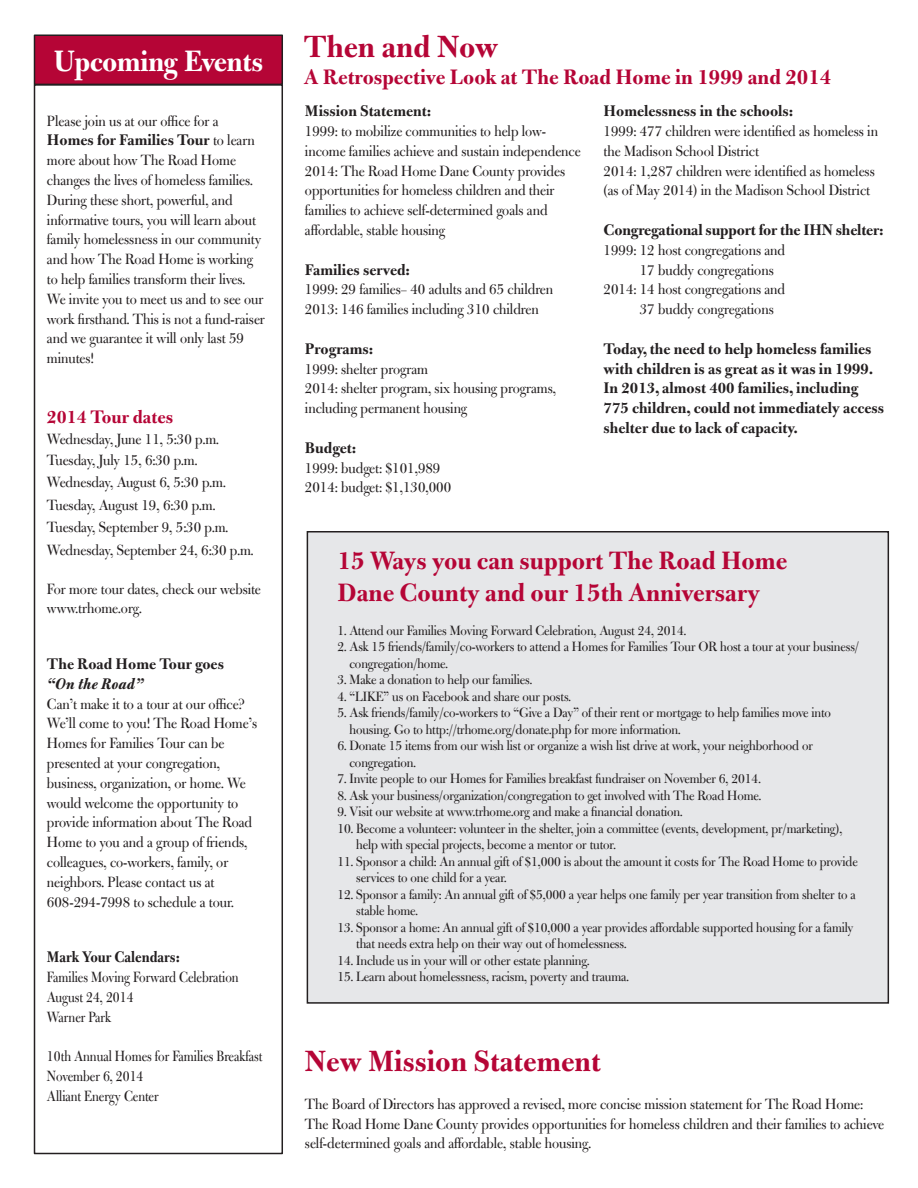
<style>
.page{position:relative;width:918px;height:1188px;background:#fff}
.page>*{position:absolute;margin:0;border:0;box-sizing:border-box;transform-origin:0 0}
.Title_2{font:33px "Bulmer MT Std Bold Display";color:#fff}
.Article_Headline{font:700 33px "Bulmer MT Std";color:#b50536}
.Article_Headline-2{font:700 31.5px "Bulmer MT Std";color:#b50536}
.Article_Headline-3{font:700 27px "Bulmer MT Std";color:#b50536}
.Article_Headline-4{font:700 22.5px "Bulmer MT Std";color:#b50536}
.Article_Paragraph{font:700 19.5px "Bulmer MT Std";color:#b50536}
.Article_Paragraph-2{font:16.5px/19.8px "Bulmer MT Std Display";color:#231f20}
.Article_Paragraph-3{font:700 16.5px/19.8px "Bulmer MT Std";color:#231f20}
.Article_Paragraph-4{font:16.5px/19.8px "Bulmer MT Std Display";color:#231f20;scale:.92 1}
.Article_Paragraph-5{font:700 16.5px "Bulmer MT Std";color:#231f20;scale:.92 1}
.Article_Paragraph-6{font:italic 700 16.5px "Bulmer MT Std";color:#231f20}
.Article_Paragraph-7{font:15px/16.5px "Bulmer MT Std Display";letter-spacing:-.005em;color:#231f20}
.s1{font-family:"Bulmer MT Std";font-weight:700}
</style>
<div class="page">
<div style="left:34px;top:35px;width:248px;height:49px;background:#b50536"></div>
<div style="left:34px;top:34px;width:249px;height:51px;border:2px solid #231f20"></div>
<div style="left:34px;top:84px;width:249px;height:1070px;border:2px solid #231f20"></div>
<div style="left:307px;top:532px;width:581px;height:471px;background:#e6e7e9"></div>
<div style="left:307px;top:531px;width:582px;height:473px;border:2px solid #231f20"></div>
<p class="Title_2" style="left:54px;top:44px;width:211px">Upcoming Events</p>
<p class="Article_Paragraph-2" style="left:47px;top:111px;width:219px">Please join us at our office for a <span class="s1">Homes for Families Tour</span> to learn more about how The Road Home changes the lives of homeless families.<br>During these short, powerful, and informative tours, you will learn about family homelessness in our community and how The Road Home is working to help families transform their lives.<br>We invite you to meet us and to see our work firsthand. This is not a fund-raiser and we guarantee it will only last 59 minutes!</p>
<p class="Article_Paragraph" style="left:47px;top:406px;width:128px">2014 Tour dates</p>
<p class="Article_Paragraph-2" style="left:47px;top:429px;width:173px">Wednesday, June 11, 5:30 p.m.</p>
<p class="Article_Paragraph-2" style="left:47px;top:450px;width:152px">Tuesday, July 15, 6:30 p.m.</p>
<p class="Article_Paragraph-2" style="left:47px;top:473px;width:180px">Wednesday, August 6, 5:30 p.m.</p>
<p class="Article_Paragraph-2" style="left:47px;top:495px;width:170px">Tuesday, August 19, 6:30 p.m.</p>
<p class="Article_Paragraph-2" style="left:47px;top:518px;width:183px">Tuesday, September 9, 5:30 p.m.</p>
<p class="Article_Paragraph-2" style="left:47px;top:540px;width:208px">Wednesday, September 24, 6:30 p.m.</p>
<p class="Article_Paragraph-2" style="left:47px;top:580px;width:215px">For more tour dates, check our website www.trhome.org.</p>
<p class="Article_Paragraph-3" style="left:47px;top:654px;width:179px">The Road Home Tour goes</p>
<p class="Article_Paragraph-6" style="left:47px;top:675px;width:98px">“On the Road”</p>
<p class="Article_Paragraph-2" style="left:47px;top:694px;width:212px">Can’t make it to a tour at our office?<br>We’ll come to you! The Road Home’s Homes for Families Tour can be presented at your congregation, business, organization, or home. We would welcome the opportunity to provide information about The Road Home to you and a group of friends, colleagues, co-workers, family, or neighbors. Please contact us at 608-294-7998 to schedule a tour.</p>
<p class="Article_Paragraph-5" style="left:47px;top:948px;width:146px">Mark Your Calendars:</p>
<p class="Article_Paragraph-4" style="left:47px;top:968px;width:210px">Families Moving Forward Celebration<br>August 24, 2014</p>
<p class="Article_Paragraph-4" style="left:47px;top:1008px;width:71px">Warner Park</p>
<p class="Article_Paragraph-4" style="left:47px;top:1047px;width:236px">10th Annual Homes for Families Breakfast<br>November 6, 2014</p>
<p class="Article_Paragraph-4" style="left:47px;top:1087px;width:123px">Alliant Energy Center</p>
<p class="Article_Headline" style="left:304px;top:29px;width:196px">Then and Now</p>
<p class="Article_Headline-4" style="left:304px;top:65px;width:529px">A Retrospective Look at The Road Home in 1999 and 2014</p>
<p class="Article_Paragraph-3" style="left:305px;top:102px;width:128px">Mission Statement:</p>
<p class="Article_Paragraph-2" style="left:305px;top:122px;width:277px">1999: to mobilize communities to help low&shy;income families achieve and sustain independence</p>
<p class="Article_Paragraph-2" style="left:305px;top:161px;width:262px">2014: The Road Home Dane County provides opportunities for homeless children and their</p>
<p class="Article_Paragraph-2" style="left:305px;top:201px;width:244px">families to achieve self-determined goals and affordable, stable housing</p>
<p class="Article_Paragraph-3" style="left:305px;top:260px;width:107px">Families served:</p>
<p class="Article_Paragraph-2" style="left:305px;top:280px;width:250px">1999: 29 families– 40 adults and 65 children</p>
<p class="Article_Paragraph-2" style="left:305px;top:300px;width:235px">2013: 146 families including 310 children</p>
<p class="Article_Paragraph-3" style="left:305px;top:339px;width:70px">Programs:</p>
<p class="Article_Paragraph-2" style="left:305px;top:359px;width:125px">1999: shelter program</p>
<p class="Article_Paragraph-2" style="left:305px;top:379px;width:253px">2014: shelter program, six housing programs, including permanent housing</p>
<p class="Article_Paragraph-3" style="left:305px;top:438px;width:53px">Budget:</p>
<p class="Article_Paragraph-2" style="left:305px;top:458px;width:137px">1999: budget: $101,989</p>
<p class="Article_Paragraph-2" style="left:305px;top:478px;width:148px">2014: budget: $1,130,000</p>
<p class="Article_Paragraph-3" style="left:604px;top:102px;width:191px">Homelessness in the schools:</p>
<p class="Article_Paragraph-2" style="left:604px;top:122px;width:276px">1999: 477 children were identified as homeless in the Madison School District</p>
<p class="Article_Paragraph-2" style="left:604px;top:161px;width:273px">2014: 1,287 children were identified as homeless (as of May 2014) in the Madison School District</p>
<p class="Article_Paragraph-3" style="left:604px;top:220px;width:282px">Congregational support for the IHN shelter:</p>
<p class="Article_Paragraph-2" style="left:640px;top:241px;width:147px;text-indent:-36px">1999: 12 host congregations and<br>17 buddy congregations</p>
<p class="Article_Paragraph-2" style="left:640px;top:280px;width:147px;text-indent:-36px">2014: 14 host congregations and<br>37 buddy congregations</p>
<p class="Article_Paragraph-3" style="left:604px;top:339px;width:282px">Today, the need to help homeless families with children is as great as it was in 1999.<br>In 2013, almost 400 families, including 775 children, could not immediately access shelter due to lack of capacity.</p>
<p class="Article_Headline-3" style="left:338px;top:546px;width:451px">15 Ways you can support The Road Home</p>
<p class="Article_Headline-3" style="left:338px;top:578px;width:424px">Dane County and our 15th Anniversary</p>
<p class="Article_Paragraph-7" style="left:338px;top:622px;width:350px">1. Attend our Families Moving Forward Celebration, August 24, 2014.</p>
<p class="Article_Paragraph-7" style="left:349px;top:639px;width:511px;text-indent:-12px">2. Ask 15 friends/family/co-workers to attend a Homes for Families Tour OR host a tour at your business/ congregation/home.</p>
<p class="Article_Paragraph-7" style="left:338px;top:672px;width:196px">3. Make a donation to help our families.</p>
<p class="Article_Paragraph-7" style="left:338px;top:688px;width:235px">4. “LIKE” us on Facebook and share our posts.</p>
<p class="Article_Paragraph-7" style="left:349px;top:705px;width:483px;text-indent:-12px">5. Ask friends/family/co-workers to “Give a Day” of their rent or mortgage to help families move into housing. Go to http://trhome.org/donate.php for more information.</p>
<p class="Article_Paragraph-7" style="left:349px;top:738px;width:465px;text-indent:-12px">6. Donate 15 items from our wish list or organize a wish list drive at work, your neighborhood or congregation.</p>
<p class="Article_Paragraph-7" style="left:338px;top:771px;width:425px">7. Invite people to our Homes for Families breakfast fundraiser on November 6, 2014.</p>
<p class="Article_Paragraph-7" style="left:338px;top:787px;width:425px">8. Ask your business/organization/congregation to get involved with The Road Home.</p>
<p class="Article_Paragraph-7" style="left:338px;top:804px;width:347px">9. Visit our website at www.trhome.org and make a financial donation.</p>
<p class="Article_Paragraph-7" style="left:356px;top:820px;width:488px;text-indent:-19px">10. Become a volunteer: volunteer in the shelter, join a committee (events, development, pr/marketing), help with special projects, become a mentor or tutor.</p>
<p class="Article_Paragraph-7" style="left:356px;top:853px;width:503px;text-indent:-19px">11. Sponsor a child: An annual gift of $1,000 is about the amount it costs for The Road Home to provide services to one child for a year.</p>
<p class="Article_Paragraph-7" style="left:356px;top:886px;width:501px;text-indent:-19px">12. Sponsor a family: An annual gift of $5,000 a year helps one family per year transition from shelter to a stable home.</p>
<p class="Article_Paragraph-7" style="left:356px;top:919px;width:499px;text-indent:-19px">13. Sponsor a home: An annual gift of $10,000 a year provides affordable supported housing for a family that needs extra help on their way out of homelessness.</p>
<p class="Article_Paragraph-7" style="left:338px;top:952px;width:254px">14. Include us in your will or other estate planning.</p>
<p class="Article_Paragraph-7" style="left:338px;top:969px;width:293px">15. Learn about homelessness, racism, poverty and trauma.</p>
<p class="Article_Headline-2" style="left:305px;top:1044px;width:297px">New Mission Statement</p>
<p class="Article_Paragraph-2" style="left:305px;top:1095px;width:560px">The Board of Directors has approved a revised, more concise mission statement for The Road Home:</p>
<p class="Article_Paragraph-2" style="left:305px;top:1115px;width:581px">The Road Home Dane County provides opportunities for homeless children and their families to achieve self-determined goals and affordable, stable housing.</p>
</div>
